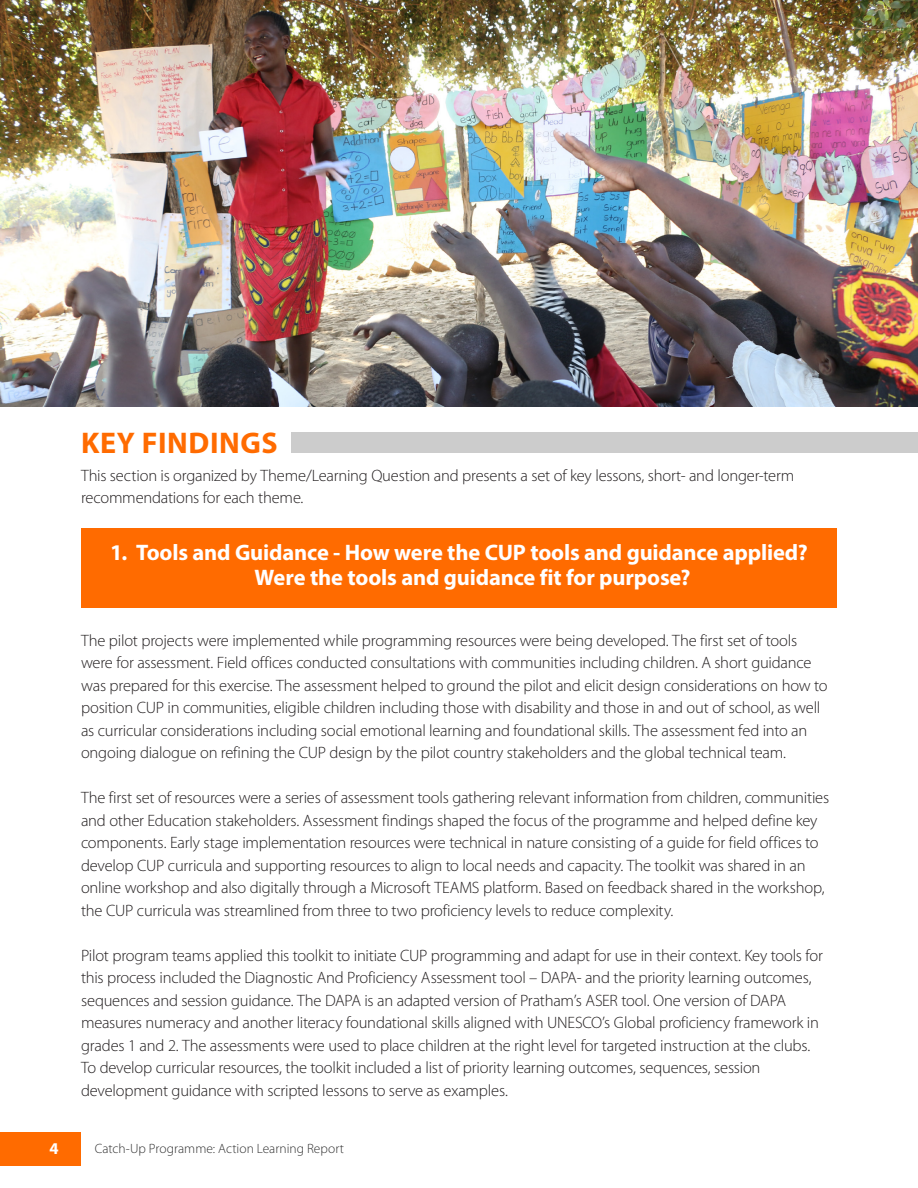
<style>
.page{position:relative;width:918px;height:1188px;background:#fff}
.page>*{position:absolute;margin:0;border:0;box-sizing:border-box;transform-origin:0 0}
.t1{font:700 30px "Myriad Pro";letter-spacing:.02em;color:#ff6b00}
.t2{font:700 22.5px/25.5px "Myriad Pro";letter-spacing:-.01em;color:#fff}
.t3{font:300 16.5px/22.5px "Myriad Pro";letter-spacing:-.015em;color:#231f20}
.t4{font:700 16.5px "Myriad Pro";color:#fff}
.t5{font:300 13.5px "Myriad Pro";color:#333}
</style>
<div class="page">
<div style="left:0;top:1132px;width:81px;height:33px;background:#ff6b00"></div>
<hr style="left:917px;top:1132px;width:1px;height:33px;background:#ff6b00">
<img style="left:0;top:0;width:918px;height:406px">
<div style="left:292px;top:432px;width:626px;height:21px;background:#ccc"></div>
<div style="left:81px;top:528px;width:756px;height:80px;background:#ff6b00"></div>
<p class="t1" style="left:81px;top:424px;width:198px">KEY FINDINGS</p>
<p class="t3" style="left:81px;top:464px;width:715px">This section is organized by Theme/Learning Question and presents a set of key lessons, short- and longer-term recommendations for each theme.</p>
<p class="t2" style="left:254px;top:539px;width:555px;text-indent:-144px">1. Tools and Guidance - How were the CUP tools and guidance applied?<br>Were the tools and guidance fit for purpose?</p>
<p class="t3" style="left:81px;top:629px;width:748px">The pilot projects were implemented while programming resources were being developed. The first set of tools were for assessment. Field offices conducted consultations with communities including children. A short guidance was prepared for this exercise. The assessment helped to ground the pilot and elicit design considerations on how to position CUP in communities, eligible children including those with disability and those in and out of school, as well as curricular considerations including social emotional learning and foundational skills. The assessment fed into an ongoing dialogue on refining the CUP design by the pilot country stakeholders and the global technical team.</p>
<p class="t3" style="left:81px;top:787px;width:750px">The first set of resources were a series of assessment tools gathering relevant information from children, communities and other Education stakeholders. Assessment findings shaped the focus of the programme and helped define key components. Early stage implementation resources were technical in nature consisting of a guide for field offices to develop CUP curricula and supporting resources to align to local needs and capacity. The toolkit was shared in an online workshop and also digitally through a Microsoft TEAMS platform. Based on feedback shared in the workshop, the CUP curricula was streamlined from three to two proficiency levels to reduce complexity.</p>
<p class="t3" style="left:81px;top:944px;width:744px">Pilot program teams applied this toolkit to initiate CUP programming and adapt for use in their context. Key tools for this process included the Diagnostic And Proficiency Assessment tool – DAPA- and the priority learning outcomes, sequences and session guidance. The DAPA is an adapted version of Pratham’s ASER tool. One version of DAPA measures numeracy and another literacy foundational skills aligned with UNESCO’s Global proficiency framework in grades 1 and 2. The assessments were used to place children at the right level for targeted instruction at the clubs.<br>To develop curricular resources, the toolkit included a list of priority learning outcomes, sequences, session development guidance with scripted lessons to serve as examples.</p>
<p class="t4" style="left:49px;top:1138px;width:11px">4</p>
<p class="t5" style="left:95px;top:1141px;width:251px">Catch-Up Programme: Action Learning Report</p>
</div>
